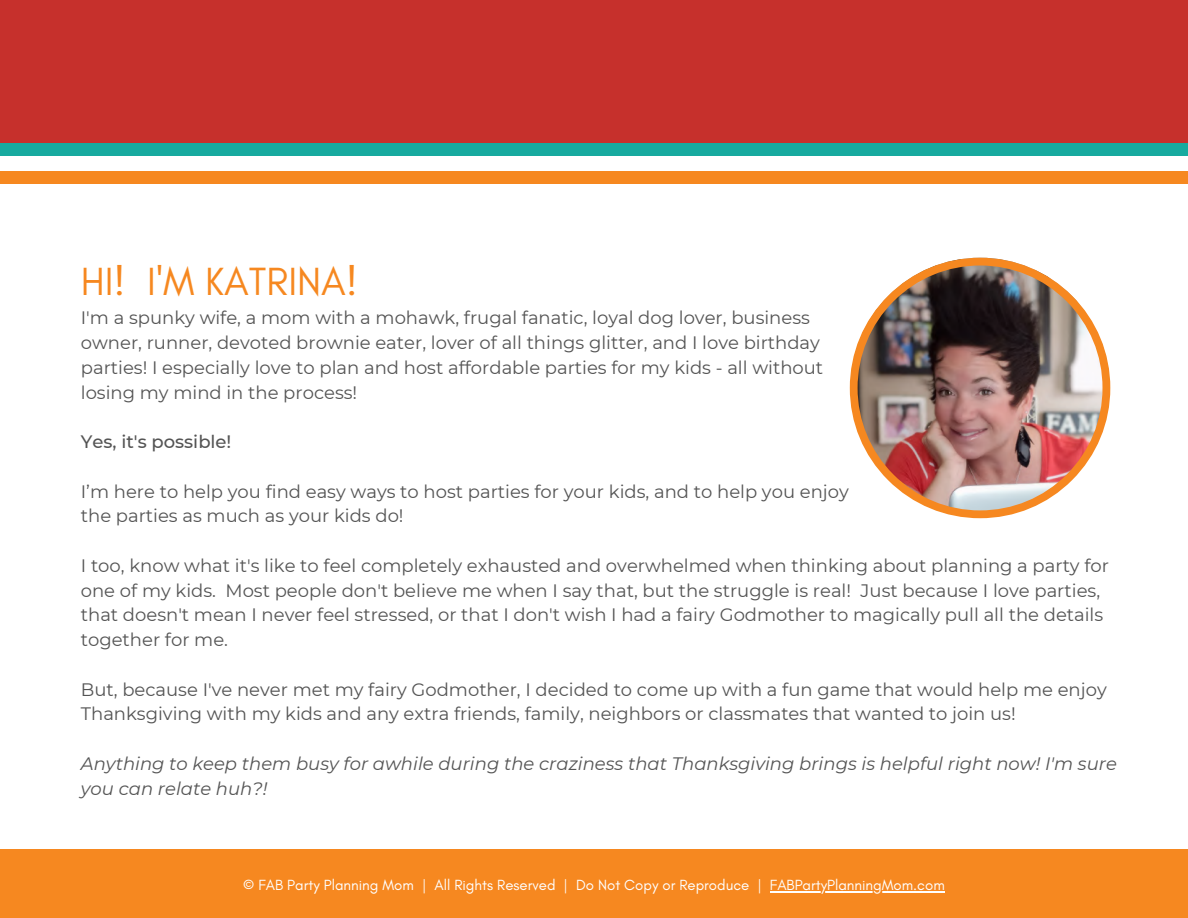
<style>
.page{position:relative;width:1188px;height:918px;background:#fff}
.page>*{position:absolute;margin:0;border:0;box-sizing:border-box;transform-origin:0 0}
.t1{font:40.05px "Glacial Indifference";color:#f68820}
.t2{font:18px/24.8px "Montserrat";color:#545454}
.t3{font:italic 18px/24.8px "Montserrat";color:#545454}
.t4{font:500 18px "Montserrat";color:#545454}
.t5{font:15px "Glacial Indifference";color:#fff}
</style>
<div class="page">
<div style="left:0;top:850px;width:1188px;height:68px;background:#f68820"></div>
<img style="left:850px;top:258px;width:260px;height:260px">
<hr style="left:770px;top:891px;width:175px;height:1px;background:#fff">
<div style="left:0;top:0;width:1188px;height:142px;background:#c6302c"></div>
<div style="left:0;top:171px;width:1188px;height:13px;background:#f68820"></div>
<div style="left:0;top:143px;width:1188px;height:13px;background:#17aa9f"></div>
<h1 class="t1" style="left:81px;top:257px;width:279px">HI! I'M KATRINA!</h1>
<p class="t2" style="left:81px;top:306px;width:744px">I'm a spunky wife, a mom with a mohawk, frugal fanatic, loyal dog lover, business owner, runner, devoted brownie eater, lover of all things glitter, and I love birthday parties! I especially love to plan and host affordable parties for my kids - all without losing my mind in the process!</p>
<p class="t4" style="left:81px;top:431px;width:152px">Yes, it's possible!</p>
<p class="t2" style="left:81px;top:479px;width:770px">I’m here to help you find easy ways to host parties for your kids, and to help you enjoy the parties as much as your kids do!</p>
<p class="t2" style="left:81px;top:553px;width:1030px">I too, know what it's like to feel completely exhausted and overwhelmed when thinking about planning a party for one of my kids. Most people don't believe me when I say that, but the struggle is real! Just because I love parties, that doesn't mean I never feel stressed, or that I don't wish I had a fairy Godmother to magically pull all the details together for me.</p>
<p class="t2" style="left:81px;top:677px;width:1027px">But, because I've never met my fairy Godmother, I decided to come up with a fun game that would help me enjoy<br>Thanksgiving with my kids and any extra friends, family, neighbors or classmates that wanted to join us!</p>
<p class="t3" style="left:81px;top:751px;width:1038px">Anything to keep them busy for awhile during the craziness that Thanksgiving brings is helpful right now! I'm sure you can relate huh?!</p>
<p class="t5" style="left:243px;top:876px;width:703px">© FAB Party Planning Mom | All Rights Reserved | Do Not Copy or Reproduce | FABPartyPlanningMom.com</p>
</div>
